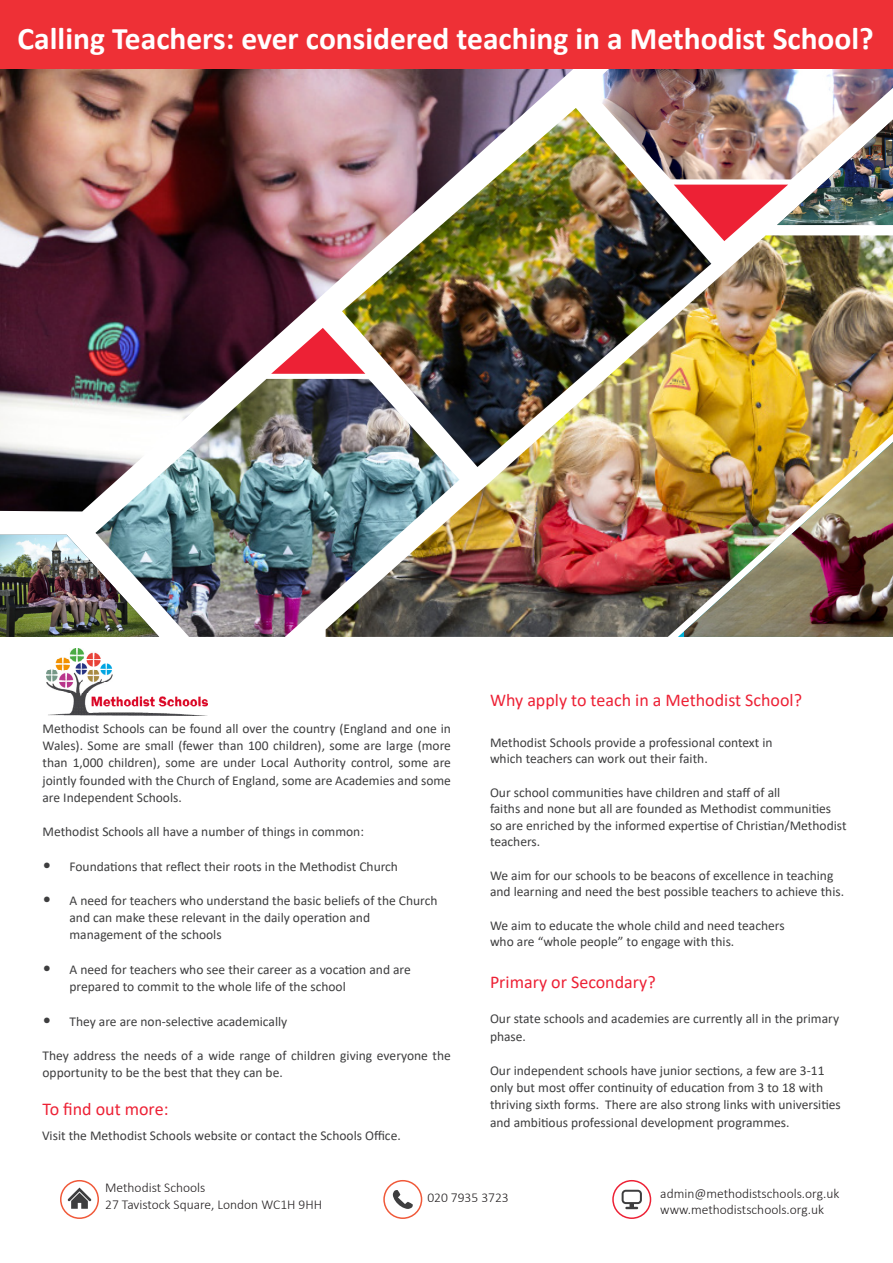
<style>
.page{position:relative;width:893px;height:1263px;background:#fff}
.page>*{position:absolute;margin:0;border:0;box-sizing:border-box;transform-origin:0 0}
.t1{font:700 31.5px "Calibri";color:#fff}
.Title_2{font:18px "Calibri";color:#ed2135}
.Title_3{font:13.5px/16.6px "Calibri";color:#3e3e3f}
.Text{font:13.5px/17.2px "Calibri";color:#3e3e3f}
.Contact{font:300 13.5px "Calibri";color:#231f20}
.s1{font-size:18px}
</style>
<div class="page">
<img style="left:0;top:68px;width:588px;height:443px">
<img style="left:95px;top:379px;width:231px;height:258px">
<img style="left:588px;top:68px;width:305px;height:52px">
<img style="left:326px;top:235px;width:567px;height:402px">
<div style="left:0;top:0;width:893px;height:68px;background:#ee3036"></div>
<img style="left:0;top:535px;width:159px;height:102px">
<svg style="left:68px;top:1187px;width:23px;height:22px"></svg>
<div style="left:60px;top:1180px;width:39px;height:39px;border:2px solid #f05939;border-radius:50%"></div>
<svg style="left:393px;top:1190px;width:20px;height:19px"></svg>
<div style="left:383px;top:1180px;width:39px;height:39px;border:2px solid #f05939;border-radius:50%"></div>
<svg style="left:622px;top:1190px;width:20px;height:19px"></svg>
<div style="left:612px;top:1180px;width:39px;height:39px;border:2px solid #ed2135;border-radius:50%"></div>
<svg style="left:271px;top:328px;width:71px;height:46px"></svg>
<img style="left:711px;top:120px;width:182px;height:121px">
<svg style="left:678px;top:467px;width:6px;height:170px"></svg>
<img style="left:684px;top:442px;width:209px;height:195px">
<img style="left:342px;top:108px;width:369px;height:359px">
<img style="left:47px;top:648px;width:160px;height:67px">
<p class="t1" style="left:18px;top:16px;width:858px">Calling Teachers: ever considered teaching in a Methodist School?</p>
<p class="Text" style="left:43px;top:719px;width:410px;text-align:justify">Methodist Schools can be found all over the country (England and one in Wales). Some are small (fewer than 100 children), some are large (more than 1,000 children), some are under Local Authority control, some are jointly founded with the Church of England, some are Academies and some are Independent Schools.</p>
<p class="Text" style="left:43px;top:823px;width:323px">Methodist Schools all have a number of things in common:</p>
<p class="Text" style="left:43px;top:857px;width:357px"><span class="s1">•</span> Foundations that reflect their roots in the Methodist Church</p>
<p class="Text" style="left:70px;top:891px;width:370px;text-indent:-27px"><span class="s1">•</span> A need for teachers who understand the basic beliefs of the Church and can make these relevant in the daily operation and management of the schools</p>
<p class="Text" style="left:70px;top:960px;width:343px;text-indent:-27px"><span class="s1">•</span> A need for teachers who see their career as a vocation and are prepared to commit to the whole life of the school</p>
<p class="Text" style="left:43px;top:1012px;width:246px"><span class="s1">•</span> They are are non-selective academically</p>
<p class="Text" style="left:43px;top:1046px;width:410px">They address the needs of a wide range of children giving everyone the opportunity to be the best that they can be.</p>
<p class="Title_2" style="left:43px;top:1096px;width:127px">To find out more:</p>
<p class="Title_3" style="left:42px;top:1127px;width:360px">Visit the Methodist Schools website or contact the Schools Office.</p>
<p class="Title_2" style="left:490px;top:688px;width:314px">Why apply to teach in a Methodist School?</p>
<p class="Title_3" style="left:490px;top:733px;width:284px">Methodist Schools provide a professional context in which teachers can work out their faith.</p>
<p class="Title_3" style="left:490px;top:783px;width:358px">Our school communities have children and staff of all<br>faiths and none but all are founded as Methodist communities so are enriched by the informed expertise of Christian/Methodist teachers.</p>
<p class="Title_3" style="left:490px;top:867px;width:356px">We aim for our schools to be beacons of excellence in teaching and learning and need the best possible teachers to achieve this.</p>
<p class="Title_3" style="left:490px;top:916px;width:296px">We aim to educate the whole child and need teachers who are “whole people” to engage with this.</p>
<p class="Title_2" style="left:490px;top:969px;width:167px">Primary or Secondary?</p>
<p class="Title_3" style="left:490px;top:1010px;width:351px;line-height:17.2px">Our state schools and academies are currently all in the primary phase.</p>
<p class="Title_3" style="left:490px;top:1061px;width:352px;line-height:17.2px">Our independent schools have junior sections, a few are 3-11 only but most offer continuity of education from 3 to 18 with thriving sixth forms. There are also strong links with universities and ambitious professional development programmes.</p>
<p class="Contact" style="left:105px;top:1179px;width:102px">Methodist Schools</p>
<p class="Contact" style="left:105px;top:1196px;width:218px">27 Tavistock Square, London WC1H 9HH</p>
<p class="Contact" style="left:427px;top:1189px;width:83px">020 7935 3723</p>
<p class="Contact" style="left:660px;top:1185px;width:181px">admin@methodistschools.org.uk</p>
<p class="Contact" style="left:660px;top:1201px;width:165px">www.methodistschools.org.uk</p>
</div>
